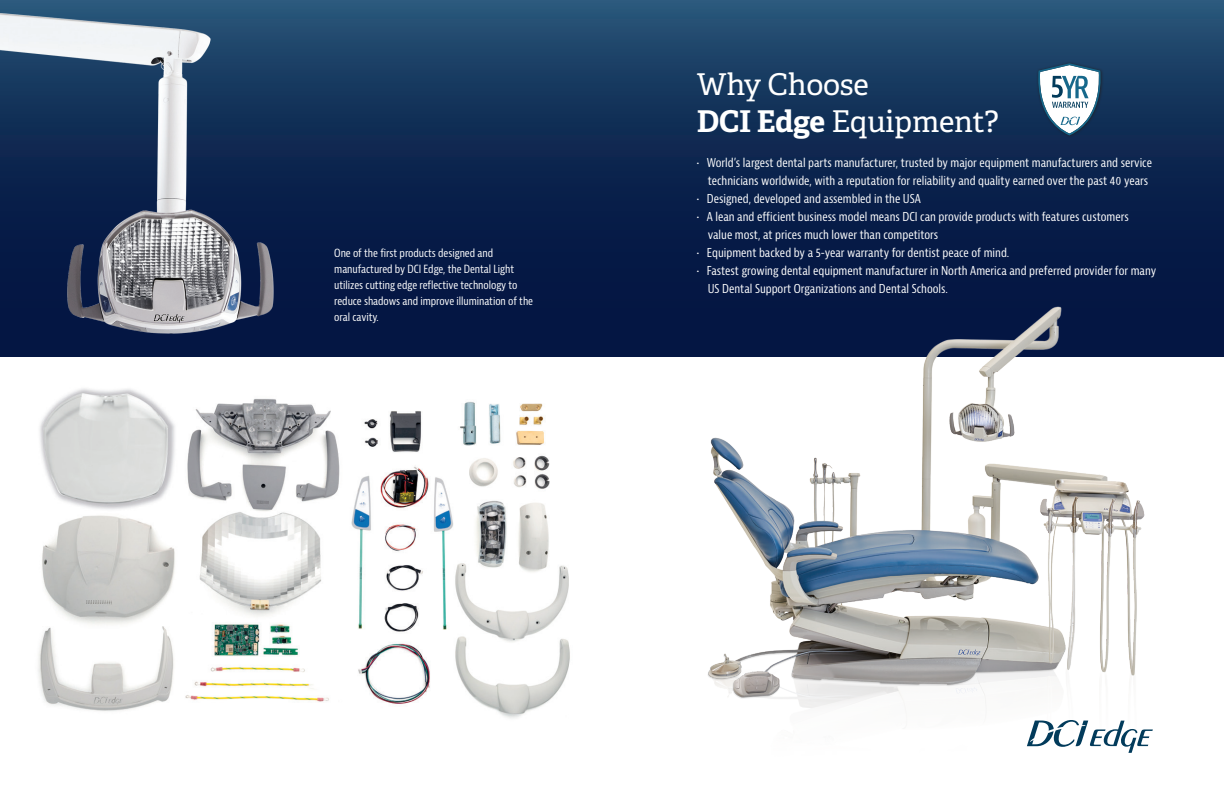
<style>
.page{position:relative;width:1224px;height:792px;background:#fff}
.page>*{position:absolute;margin:0;border:0;box-sizing:border-box;transform-origin:0 0}
.Body{font:30px "Adelle";letter-spacing:-.01em;color:#fff}
.t1{font:condensed 12px/18px "Bernina Sans";color:#fff}
.Body-2{font:condensed 11px/16px "Bernina Sans";letter-spacing:-.005em;color:#fff}
.s1{font-weight:700}
</style>
<div class="page">
<img style="left:38px;top:388px;width:532px;height:330px">
<div style="left:0;top:0;width:1224px;height:357px;background:linear-gradient(to bottom,#214a6e,#000938)"></div>
<img style="left:0;top:0;width:287px;height:348px">
<img style="left:690px;top:305px;width:473px;height:403px">
<svg style="left:1027px;top:720px;width:126px;height:33px"></svg>
<div style="left:1037px;top:61px;width:67px;height:77px;background:#231f20;opacity:.75"></div>
<svg style="left:1037px;top:63px;width:65px;height:72px"></svg>
<p class="Body-2" style="left:334px;top:245px;width:200px">One of the first products designed and manufactured by DCI Edge, the Dental Light utilizes cutting edge reflective technology to reduce shadows and improve illumination of the oral cavity.</p>
<p class="Body" style="left:697px;top:66px;width:173px">Why Choose</p>
<p class="Body" style="left:697px;top:103px;width:303px"><span class="s1">DCI Edge</span> Equipment?</p>
<p class="t1" style="left:697px;top:154px;width:457px;text-align:center">• World’s largest dental parts manufacturer, trusted by major equipment manufacturers and service technicians worldwide, with a reputation for reliability and quality earned over the past 40 years</p>
<p class="t1" style="left:697px;top:190px;width:225px">• Designed, developed and assembled in the USA</p>
<p class="t1" style="left:708px;top:208px;width:422px;text-indent:-11px">• A lean and efficient business model means DCI can provide products with features customers value most, at prices much lower than competitors</p>
<p class="t1" style="left:697px;top:244px;width:314px">• Equipment backed by a 5-year warranty for dentist peace of mind.</p>
<p class="t1" style="left:708px;top:262px;width:450px;text-indent:-11px">• Fastest growing dental equipment manufacturer in North America and preferred provider for many<br>US Dental Support Organizations and Dental Schools.</p>
</div>
